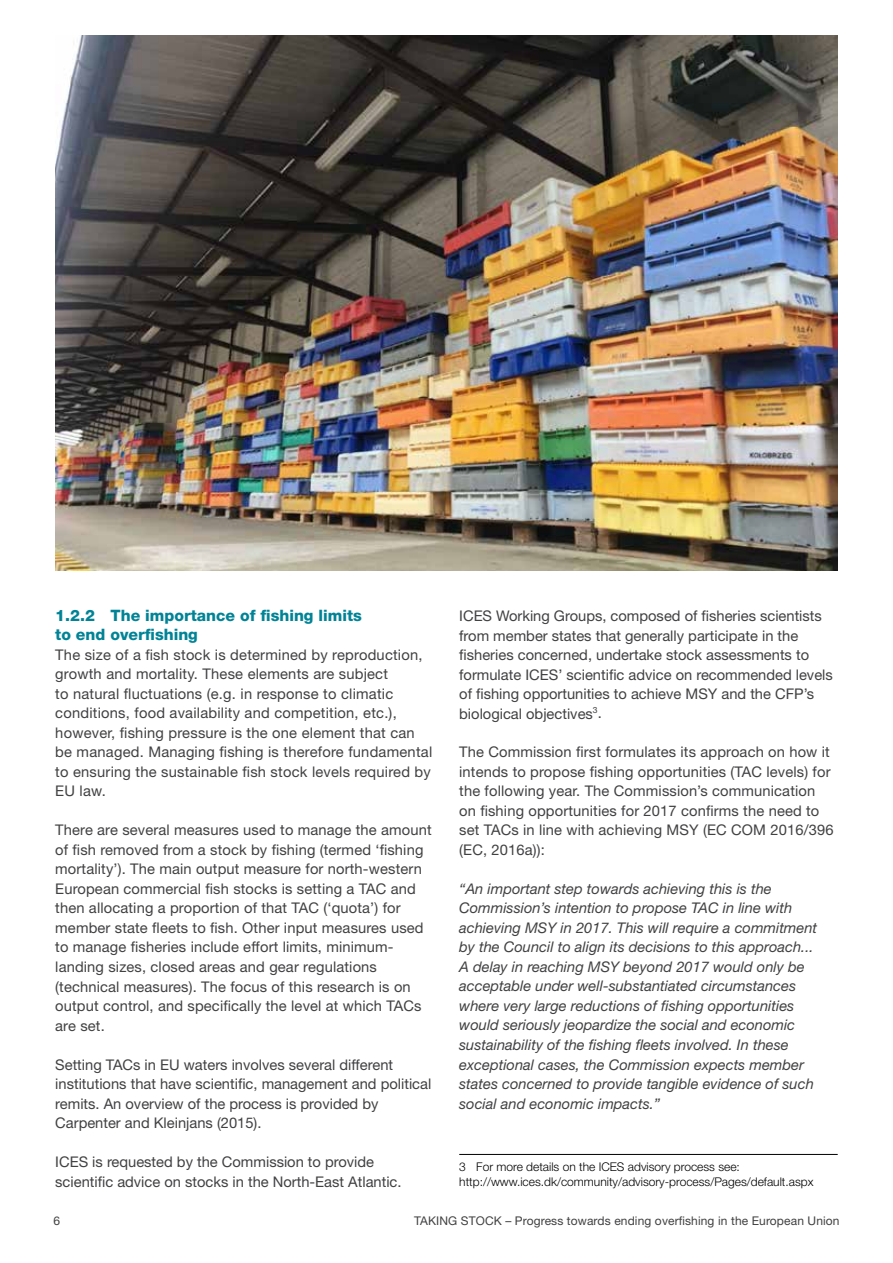
<style>
.page{position:relative;width:893px;height:1263px;background:#fff}
.page>*{position:absolute;margin:0;border:0;box-sizing:border-box;transform-origin:0 0}
.t1{font:800 15.75px/19.5px "Helvetica Neue LT Std";color:#008396}
.t2{font:14.7px/19.5px "Helvetica Neue LT Std";letter-spacing:.01em;color:#414042}
.t3{font:italic 14.7px/19.5px "Helvetica Neue LT Std";color:#414042}
.t4{font:300 12px/15px "Helvetica Neue LT Std";color:#000}
.t5{font:12px "Helvetica Neue LT Std";letter-spacing:.01em;color:#414042}
</style>
<div class="page">
<hr style="left:459px;top:1154px;width:379px;height:1px;background:#000">
<img style="left:55px;top:36px;width:783px;height:535px">
<p class="t1" style="left:55px;top:605px;width:308px">1.2.2 The importance of fishing limits to end overfishing</p>
<p class="t2" style="left:55px;top:645px;width:378px">The size of a fish stock is determined by reproduction, growth and mortality. These elements are subject<br>to natural fluctuations (e.g. in response to climatic conditions, food availability and competition, etc.), however, fishing pressure is the one element that can be managed. Managing fishing is therefore fundamental to ensuring the sustainable fish stock levels required by EU law.</p>
<p class="t2" style="left:55px;top:820px;width:378px">There are several measures used to manage the amount of fish removed from a stock by fishing (termed ‘fishing mortality’). The main output measure for north-western European commercial fish stocks is setting a TAC and then allocating a proportion of that TAC (‘quota’) for member state fleets to fish. Other input measures used to manage fisheries include effort limits, minimum&shy;landing sizes, closed areas and gear regulations (technical measures). The focus of this research is on output control, and specifically the level at which TACs are set.</p>
<p class="t2" style="left:55px;top:1054px;width:378px">Setting TACs in EU waters involves several different institutions that have scientific, management and political remits. An overview of the process is provided by Carpenter and Kleinjans (2015).</p>
<p class="t2" style="left:55px;top:1152px;width:348px">ICES is requested by the Commission to provide scientific advice on stocks in the North-East Atlantic.</p>
<p class="t2" style="left:459px;top:606px;width:375px">ICES Working Groups, composed of fisheries scientists from member states that generally participate in the fisheries concerned, undertake stock assessments to formulate ICES’ scientific advice on recommended levels of fishing opportunities to achieve MSY and the CFP’s biological objectives<sup>3</sup>.</p>
<p class="t2" style="left:459px;top:742px;width:376px">The Commission first formulates its approach on how it intends to propose fishing opportunities (TAC levels) for the following year. The Commission’s communication on fishing opportunities for 2017 confirms the need to set TACs in line with achieving MSY (EC COM 2016/396 (EC, 2016a)):</p>
<p class="t3" style="left:459px;top:879px;width:359px">“An important step towards achieving this is the Commission’s intention to propose TAC in line with achieving MSY in 2017. This will require a commitment by the Council to align its decisions to this approach...<br>A delay in reaching MSY beyond 2017 would only be acceptable under well-substantiated circumstances where very large reductions of fishing opportunities would seriously jeopardize the social and economic sustainability of the fishing fleets involved. In these exceptional cases, the Commission expects member states concerned to provide tangible evidence of such social and economic impacts.”</p>
<p class="t4" style="left:459px;top:1159px;width:356px">3 For more details on the ICES advisory process see: http://www.ices.dk/community/advisory-process/Pages/default.aspx</p>
<p class="t5" style="left:54px;top:1214px;width:8px">6</p>
<p class="t5" style="left:414px;top:1214px;width:427px">TAKING STOCK – Progress towards ending overfishing in the European Union</p>
</div>
